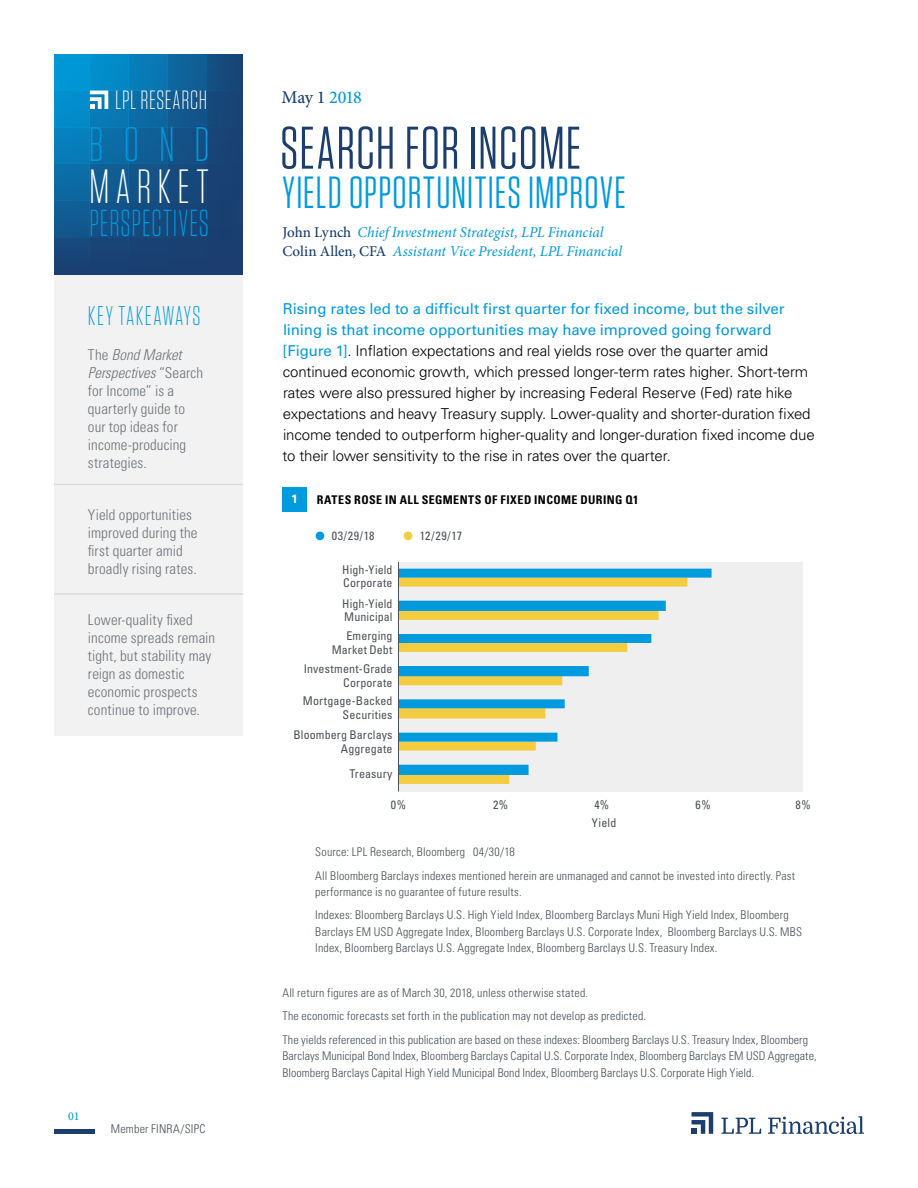
<style>
.page{position:relative;width:918px;height:1188px;background:#fff}
.page>*{position:absolute;margin:0;border:0;box-sizing:border-box;transform-origin:0 0}
.t1{font:60px "Tungsten Narrow";letter-spacing:.02em;color:#1b3e6f}
.t2{font:300 48.3px "Tungsten Narrow";color:#009ade}
.t3{font:300 48px "Tungsten Narrow";letter-spacing:.13em;color:#fff}
.t4{font:45px "Tungsten Narrow";letter-spacing:.025em;color:#009ade}
.t5{font:300 37.5px "Tungsten Narrow";letter-spacing:.03em;color:#009ade;scale:.9 1}
.t6{font:300 27px "Tungsten Narrow";letter-spacing:.055em;color:#009ade}
.t7{font:300 26.25px "Tungsten Narrow";letter-spacing:.025em;color:#fff}
.t8{font:500 18px "Minion Pro";letter-spacing:-.03em;color:#1b3e6f}
.t9{font:300 15px/21px "Univers LT Std";letter-spacing:-.01em;color:#000}
.t10{font:300 condensed 15px/18px "Univers LT Std";letter-spacing:.005em;color:#484f55}
.t11{font:italic 15px/19.5px "Minion Pro";letter-spacing:-.005em;color:#009ade}
.t12{font:300 condensed 12px/23.2px "Univers LT Std";letter-spacing:.015em;color:#484f55}
.t13{font:condensed 12px/13.5px "Univers LT Std";letter-spacing:.01em;color:#4c5055;text-align:right}
.t14{font:700 condensed 12px "Univers LT Std";letter-spacing:.035em;color:#000}
.t15{font:500 12px "Minion Pro";color:#009ade}
.t16{font:700 12px "Univers LT Std";color:#fff}
.s1{font-style:italic}
.s2{color:#009ade}
.s3{font-weight:500;font-style:normal;color:#1b3e6f}
.s4{font-weight:400;color:#009ade}
</style>
<div class="page">
<hr style="left:54px;top:1130px;width:40px;height:4px;background:#1b3e6f">
<svg style="left:692px;top:1112px;width:21px;height:22px"></svg>
<svg style="left:721px;top:1118px;width:40px;height:16px"></svg>
<svg style="left:768px;top:1116px;width:96px;height:18px"></svg>
<svg style="left:90px;top:54px;width:39px;height:220px"></svg>
<div style="left:206px;top:54px;width:37px;height:220px;background:#184476"></div>
<svg style="left:168px;top:54px;width:38px;height:220px"></svg>
<svg style="left:129px;top:54px;width:39px;height:220px"></svg>
<svg style="left:54px;top:54px;width:36px;height:220px"></svg>
<div style="left:54px;top:164px;width:189px;height:36px;background:linear-gradient(to right,#0c6ca5,#1b3b6c)"></div>
<div style="left:54px;top:200px;width:189px;height:38px;background:linear-gradient(to right,#105c92,#1a3b6c)"></div>
<div style="left:54px;top:127px;width:189px;height:37px;background:linear-gradient(to right,#0582bf,#1b3c6d)"></div>
<svg style="left:90px;top:91px;width:18px;height:18px"></svg>
<div style="left:54px;top:275px;width:189px;height:461px;background:#efeff0"></div>
<hr style="left:54px;top:593px;width:189px;height:2px;background:#484f55">
<hr style="left:54px;top:484px;width:189px;height:1px;background:#484f55">
<div style="left:282px;top:487px;width:25px;height:25px;background:#009ade"></div>
<div style="left:398px;top:562px;width:405px;height:229px;background:#efeff0"></div>
<div style="left:316px;top:532px;width:8px;height:8px;background:#009ade;border-radius:50%"></div>
<div style="left:404px;top:532px;width:8px;height:8px;background:#f3cd3f;border-radius:50%"></div>
<svg style="left:399px;top:775px;width:111px;height:9px"></svg>
<svg style="left:399px;top:569px;width:313px;height:206px"></svg>
<hr style="left:398px;top:562px;width:1px;height:229px;background:#484f55">
<h3 class="t7" style="left:115px;top:87px;width:93px">LPL RESEARCH</h3>
<h2 class="t2" style="left:89px;top:121px;width:123px">BOND</h2>
<h3 class="t3" style="left:89px;top:162px;width:121px">MARKET</h3>
<h3 class="t5" style="left:89px;top:205px;width:134px">PERSPECTIVES</h3>
<h3 class="t6" style="left:88px;top:302px;width:114px">KEY TAKEAWAYS</h3>
<p class="t10" style="left:88px;top:346px;width:117px">The <span class="s1">Bond Market<br>Perspectives</span> “Search for Income” is a quarterly guide to our top ideas for income-producing strategies.</p>
<p class="t10" style="left:88px;top:505px;width:111px">Yield opportunities improved during the first quarter amid broadly rising rates.</p>
<p class="t10" style="left:88px;top:611px;width:129px">Lower-quality fixed income spreads remain tight, but stability may reign as domestic economic prospects continue to improve.</p>
<p class="t15" style="left:68px;top:1108px;width:13px">01</p>
<p class="t12" style="left:111px;top:1118px;width:96px">Member FINRA/SIPC</p>
<h3 class="t8" style="left:282px;top:85px;width:82px">May 1 <span class="s2">2018</span></h3>
<h1 class="t1" style="left:280px;top:118px;width:302px">SEARCH FOR INCOME</h1>
<h3 class="t4" style="left:282px;top:170px;width:345px">YIELD OPPORTUNITIES IMPROVE</h3>
<p class="t11" style="left:283px;top:222px;width:341px"><span class="s3">John Lynch</span> Chief Investment Strategist, LPL Financial<br><span class="s3">Colin Allen, CFA</span> Assistant Vice President, LPL Financial</p>
<p class="t9" style="left:283px;top:298px;width:534px"><span class="s4">Rising rates led to a difficult first quarter for fixed income, but the silver lining is that income opportunities may have improved going forward [Figure 1]</span>. Inflation expectations and real yields rose over the quarter amid continued economic growth, which pressed longer-term rates higher. Short-term rates were also pressured higher by increasing Federal Reserve (Fed) rate hike expectations and heavy Treasury supply. Lower-quality and shorter-duration fixed income tended to outperform higher-quality and longer-duration fixed income due to their lower sensitivity to the rise in rates over the quarter.</p>
<p class="t16" style="left:291px;top:492px;width:8px">1</p>
<p class="t14" style="left:317px;top:492px;width:323px">RATES ROSE IN ALL SEGMENTS OF FIXED INCOME DURING Q1</p>
<p class="t13" style="left:332px;top:529px;width:44px">03/29/18</p>
<p class="t13" style="left:420px;top:529px;width:44px">12/29/17</p>
<p class="t13" style="left:342px;top:563px;width:52px;text-align:left">High-Yield<br>Corporate</p>
<p class="t13" style="left:342px;top:596px;width:52px;text-align:left">High-Yield<br>Municipal</p>
<p class="t13" style="left:332px;top:629px;width:62px">Emerging<br>Market Debt</p>
<p class="t13" style="left:304px;top:662px;width:90px">Investment-Grade<br>Corporate</p>
<p class="t13" style="left:303px;top:694px;width:91px">Mortgage-Backed<br>Securities</p>
<p class="t13" style="left:294px;top:728px;width:101px">Bloomberg Barclays<br>Aggregate</p>
<p class="t13" style="left:350px;top:767px;width:45px">Treasury</p>
<p class="t13" style="left:391px;top:798px;width:17px">0%</p>
<p class="t13" style="left:493px;top:798px;width:17px">2%</p>
<p class="t13" style="left:594px;top:798px;width:16px">4%</p>
<p class="t13" style="left:696px;top:798px;width:17px">6%</p>
<p class="t13" style="left:796px;top:798px;width:17px">8%</p>
<p class="t13" style="left:592px;top:815px;width:26px">Yield</p>
<p class="t12" style="left:315px;top:841px;width:481px">Source: LPL Research, Bloomberg 04/30/18<br>All Bloomberg Barclays indexes mentioned herein are unmanaged and cannot be invested into directly. Past</p>
<p class="t12" style="left:315px;top:880px;width:475px">performance is no guarantee of future results.<br>Indexes: Bloomberg Barclays U.S. High Yield Index, Bloomberg Barclays Muni High Yield Index, Bloomberg</p>
<p class="t12" style="left:315px;top:923px;width:488px;line-height:16.5px">Barclays EM USD Aggregate Index, Bloomberg Barclays U.S. Corporate Index, Bloomberg Barclays U.S. MBS<br>Index, Bloomberg Barclays U.S. Aggregate Index, Bloomberg Barclays U.S. Treasury Index.</p>
<p class="t12" style="left:282px;top:981px;width:527px">All return figures are as of March 30, 2018, unless otherwise stated.<br>The economic forecasts set forth in the publication may not develop as predicted.<br>The yields referenced in this publication are based on these indexes: Bloomberg Barclays U.S. Treasury Index, Bloomberg</p>
<p class="t12" style="left:282px;top:1048px;width:536px;line-height:16.5px">Barclays Municipal Bond Index, Bloomberg Barclays Capital U.S. Corporate Index, Bloomberg Barclays EM USD Aggregate,<br>Bloomberg Barclays Capital High Yield Municipal Bond Index, Bloomberg Barclays U.S. Corporate High Yield.</p>
</div>
